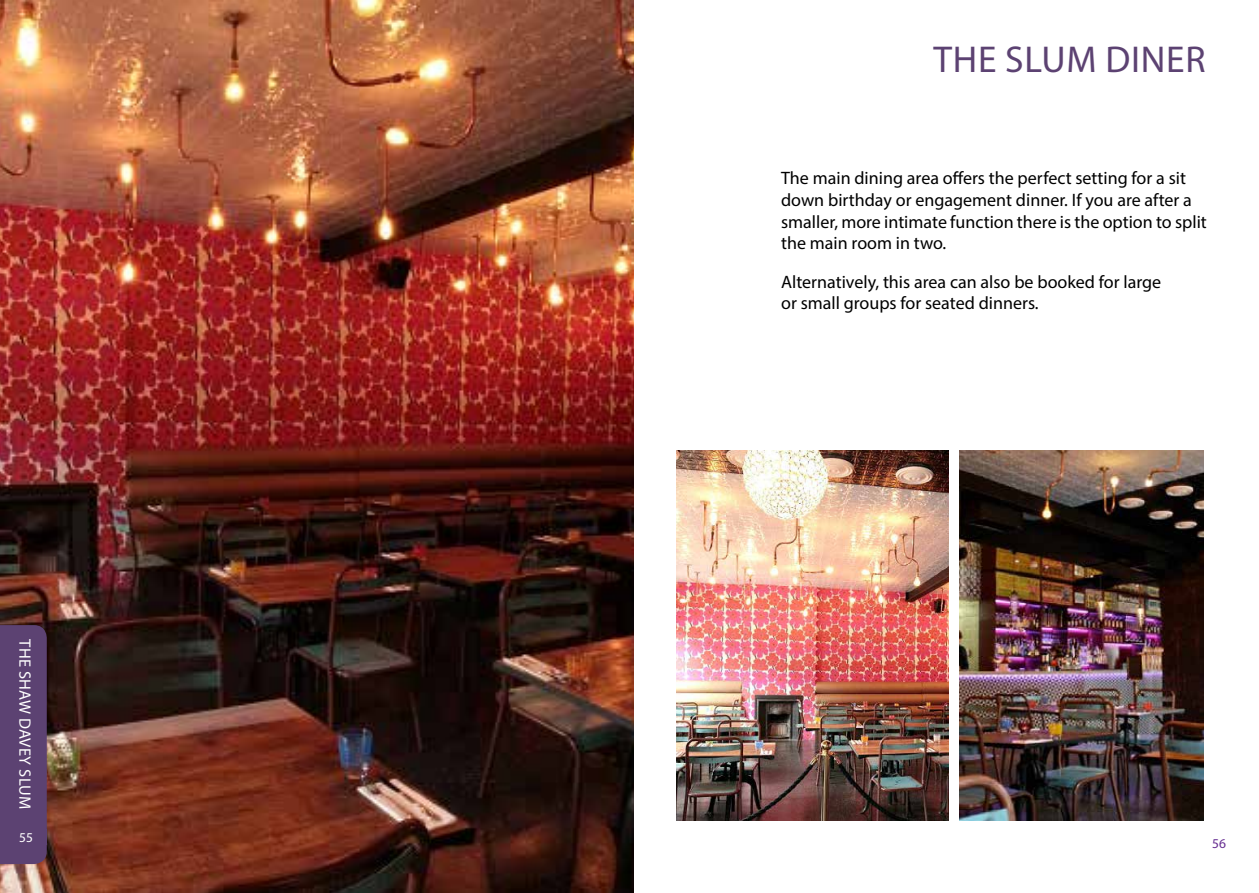
<style>
.page{position:relative;width:1259px;height:893px;background:#fff}
.page>*{position:absolute;margin:0;border:0;box-sizing:border-box;transform-origin:0 0}
.t1{font:37.5px "Myriad Pro";letter-spacing:.02em;color:#5c4272}
.t2{font:18px/21.6px "Myriad Pro";color:#000}
.t3{font:16.5px "Myriad Pro";letter-spacing:.02em;color:#fff}
.t4{font:13.5px "Myriad Pro";color:#fff}
.t5{font:13.5px "Myriad Pro";color:#662d91}
</style>
<div class="page">
<img style="left:0;top:0;width:634px;height:893px">
<div style="left:0;top:625px;width:47px;height:239px;background:#5c4272"></div>
<div style="left:3px;top:639px;width:30px;height:182px;background:#5c4272"></div>
<div style="left:19px;top:829px;width:27px;height:16px;background:#5c4272"></div>
<img style="left:676px;top:451px;width:272px;height:370px">
<img style="left:959px;top:451px;width:244px;height:370px">
<p class="t3" style="left:35px;top:639px;width:172px;rotate:90deg">THE SHAW DAVEY SLUM</p>
<p class="t4" style="left:19px;top:829px;width:15px">55</p>
<h1 class="t1" style="left:933px;top:37px;width:274px">THE SLUM DINER</h1>
<p class="t2" style="left:781px;top:167px;width:427px">The main dining area offers the perfect setting for a sit down birthday or engagement dinner. If you are after a smaller, more intimate function there is the option to split the main room in two.</p>
<p class="t2" style="left:781px;top:271px;width:382px">Alternatively, this area can also be booked for large or small groups for seated dinners.</p>
<p class="t5" style="left:1212px;top:835px;width:15px">56</p>
</div>
